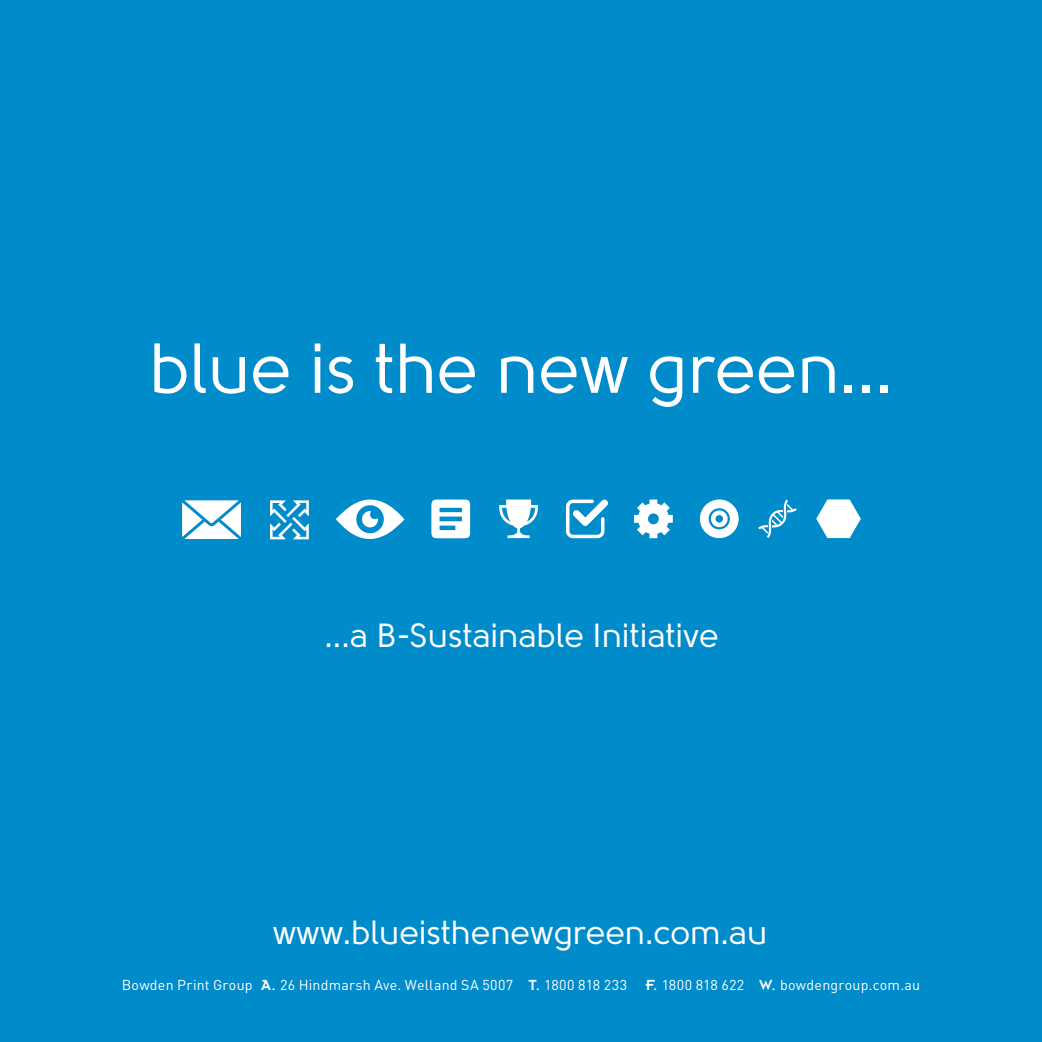
<style>
.page{position:relative;width:1042px;height:1042px;background:#008bcb}
.page>*{position:absolute;margin:0;border:0;box-sizing:border-box;transform-origin:0 0}
.t1{font:70px "Solomon";color:#fff}
.t2{font:33.25px "Solomon";color:#fff}
.t3{font:14.17px "DIN";letter-spacing:.015em;color:#fff}
.s1{font-family:"Insignia";font-size:16.1px}
</style>
<div class="page">
<svg style="left:700px;top:499px;width:38px;height:39px"></svg>
<svg style="left:336px;top:499px;width:68px;height:40px"></svg>
<svg style="left:634px;top:499px;width:39px;height:39px"></svg>
<svg style="left:499px;top:499px;width:39px;height:39px"></svg>
<svg style="left:431px;top:499px;width:39px;height:39px"></svg>
<svg style="left:566px;top:499px;width:42px;height:39px"></svg>
<svg style="left:758px;top:499px;width:39px;height:39px"></svg>
<svg style="left:270px;top:500px;width:39px;height:39px"></svg>
<svg style="left:182px;top:500px;width:59px;height:39px;background:#d1eaf5"></svg>
<svg style="left:816px;top:499px;width:45px;height:39px"></svg>
<h1 class="t1" style="left:149px;top:330px;width:745px">blue is the new green...</h1>
<h2 class="t2" style="left:324px;top:617px;width:396px">...a B-Sustainable Initiative</h2>
<h2 class="t2" style="left:273px;top:914px;width:496px">www.blueisthenewgreen.com.au</h2>
<p class="t3" style="left:122px;top:976px;width:800px">Bowden Print Group <span class="s1">A.</span> 26 Hindmarsh Ave. Welland SA 5007 <span class="s1">T.</span> 1800 818 233 <span class="s1">F.</span> 1800 818 622 <span class="s1">W.</span> bowdengroup.com.au</p>
</div>
